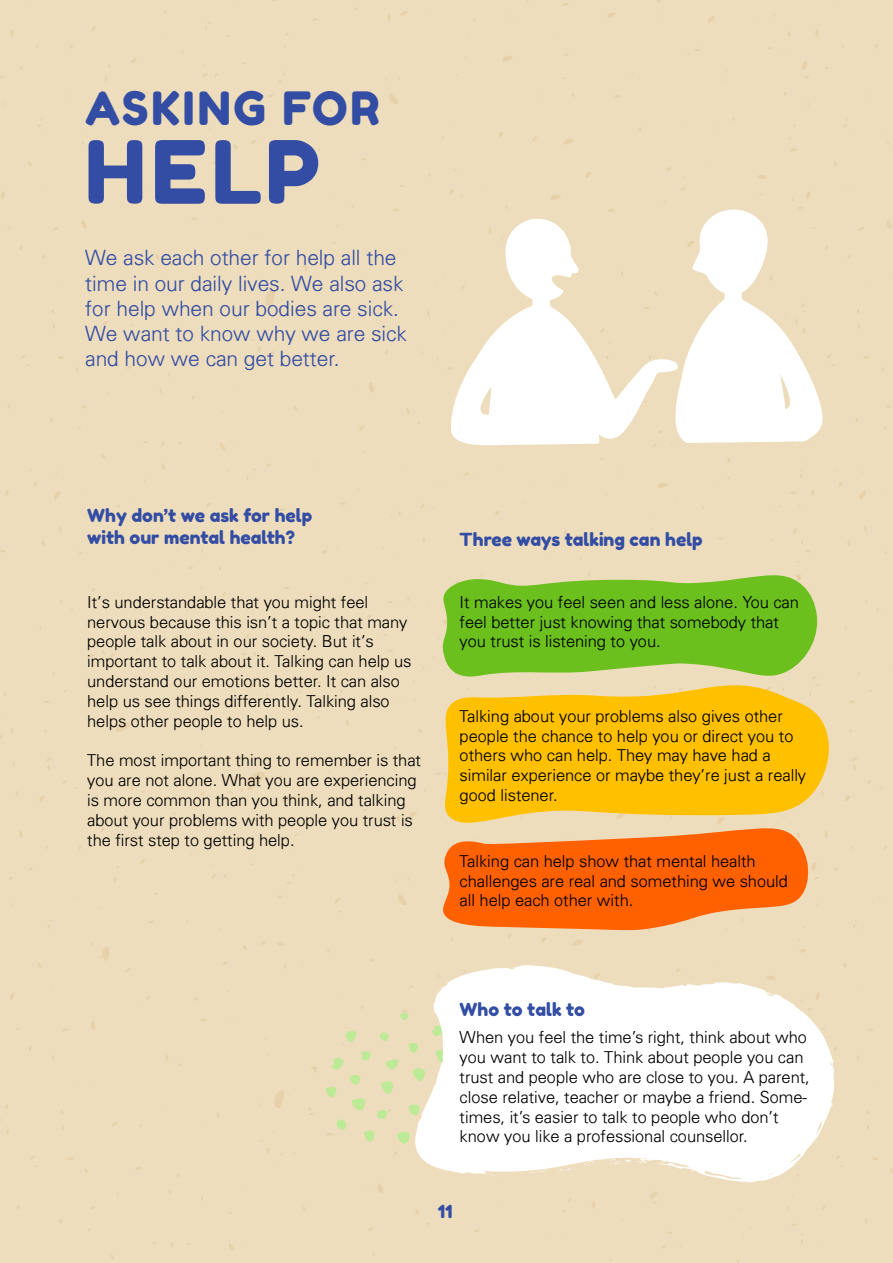
<style>
.page{position:relative;width:893px;height:1263px;background:#fff}
.page>*{position:absolute;margin:0;border:0;box-sizing:border-box;transform-origin:0 0}
.t1{font:86.85px "Fredoka One";color:#324da3}
.t2{font:45.9px "Fredoka One";letter-spacing:.055em;color:#324da3}
.t3{font:300 21px/25.2px "Univers";color:#324da3}
.t4{font:18px/21.6px "Fredoka One";color:#324da3}
.t5{font:300 16.5px/19.8px "Univers";color:#000}
</style>
<div class="page">
<div style="left:0;top:0;width:788px;height:761px;background:#eeddbd"></div>
<div style="left:788px;top:0;width:105px;height:761px;background:#eeddbd"></div>
<div style="left:0;top:761px;width:797px;height:501px;background:#eeddbd"></div>
<div style="left:797px;top:761px;width:96px;height:501px;background:#eeddbd"></div>
<svg style="left:400px;top:1012px;width:7px;height:8px"></svg>
<svg style="left:345px;top:1031px;width:11px;height:11px"></svg>
<svg style="left:380px;top:1032px;width:9px;height:9px"></svg>
<svg style="left:361px;top:1051px;width:10px;height:9px"></svg>
<svg style="left:331px;top:1057px;width:13px;height:13px"></svg>
<svg style="left:386px;top:1059px;width:12px;height:10px"></svg>
<svg style="left:350px;top:1075px;width:10px;height:9px"></svg>
<svg style="left:381px;top:1081px;width:12px;height:13px"></svg>
<svg style="left:325px;top:1086px;width:12px;height:12px"></svg>
<svg style="left:352px;top:1098px;width:14px;height:12px"></svg>
<svg style="left:377px;top:1110px;width:10px;height:9px"></svg>
<svg style="left:337px;top:1119px;width:9px;height:11px"></svg>
<svg style="left:364px;top:1130px;width:11px;height:12px"></svg>
<svg style="left:397px;top:1131px;width:10px;height:13px"></svg>
<div style="left:407px;top:967px;width:433px;height:234px;background:#eeddbd"></div>
<svg style="left:415px;top:965px;width:419px;height:217px"></svg>
<svg style="left:762px;top:995px;width:9px;height:2px"></svg>
<svg style="left:582px;top:1158px;width:117px;height:14px"></svg>
<svg style="left:725px;top:1174px;width:27px;height:9px"></svg>
<svg style="left:788px;top:1157px;width:7px;height:3px"></svg>
<svg style="left:822px;top:1102px;width:11px;height:8px"></svg>
<svg style="left:483px;top:1174px;width:13px;height:2px"></svg>
<svg style="left:637px;top:987px;width:11px;height:8px"></svg>
<svg style="left:596px;top:987px;width:5px;height:3px"></svg>
<svg style="left:451px;top:217px;width:227px;height:228px;fill:#eeddbd"></svg>
<svg style="left:675px;top:207px;width:148px;height:236px"></svg>
<svg style="left:440px;top:568px;width:381px;height:101px;background:#81c539"></svg>
<svg style="left:439px;top:669px;width:397px;height:160px;background:#f8c62d"></svg>
<svg style="left:440px;top:818px;width:372px;height:114px;background:#fa8436"></svg>
<h2 class="t2" style="left:85px;top:80px;width:296px">ASKING FOR</h2>
<h1 class="t1" style="left:85px;top:119px;width:237px">HELP</h1>
<p class="t3" style="left:85px;top:245px;width:323px">We ask each other for help all the time in our daily lives. We also ask for help when our bodies are sick.<br>We want to know why we are sick and how we can get better.</p>
<p class="t4" style="left:87px;top:505px;width:227px">Why don’t we ask for help with our mental health?</p>
<p class="t5" style="left:87px;top:592px;width:326px">It’s understandable that you might feel nervous because this isn’t a topic that many people talk about in our society. But it’s important to talk about it. Talking can help us understand our emotions better. It can also help us see things differently. Talking also helps other people to help us.</p>
<p class="t5" style="left:87px;top:750px;width:335px">The most important thing to remember is that you are not alone. What you are experiencing is more common than you think, and talking about your problems with people you trust is the first step to getting help.</p>
<p class="t4" style="left:460px;top:529px;width:245px">Three ways talking can help</p>
<p class="t5" style="left:460px;top:592px;width:341px">It makes you feel seen and less alone. You can feel better just knowing that somebody that you trust is listening to you.</p>
<p class="t5" style="left:460px;top:706px;width:348px">Talking about your problems also gives other people the chance to help you or direct you to others who can help. They may have had a similar experience or maybe they’re just a really good listener.</p>
<p class="t5" style="left:460px;top:850px;width:330px">Talking can help show that mental health challenges are real and something we should all help each other with.</p>
<p class="t4" style="left:460px;top:999px;width:127px">Who to talk to</p>
<p class="t5" style="left:460px;top:1027px;width:352px">When you feel the time's right, think about who you want to talk to. Think about people you can trust and people who are close to you. A parent, close relative, teacher or maybe a friend. Some&shy;times, it's easier to talk to people who don't know you like a professional counsellor.</p>
<p class="t4" style="left:438px;top:1201px;width:16px">11</p>
</div>
